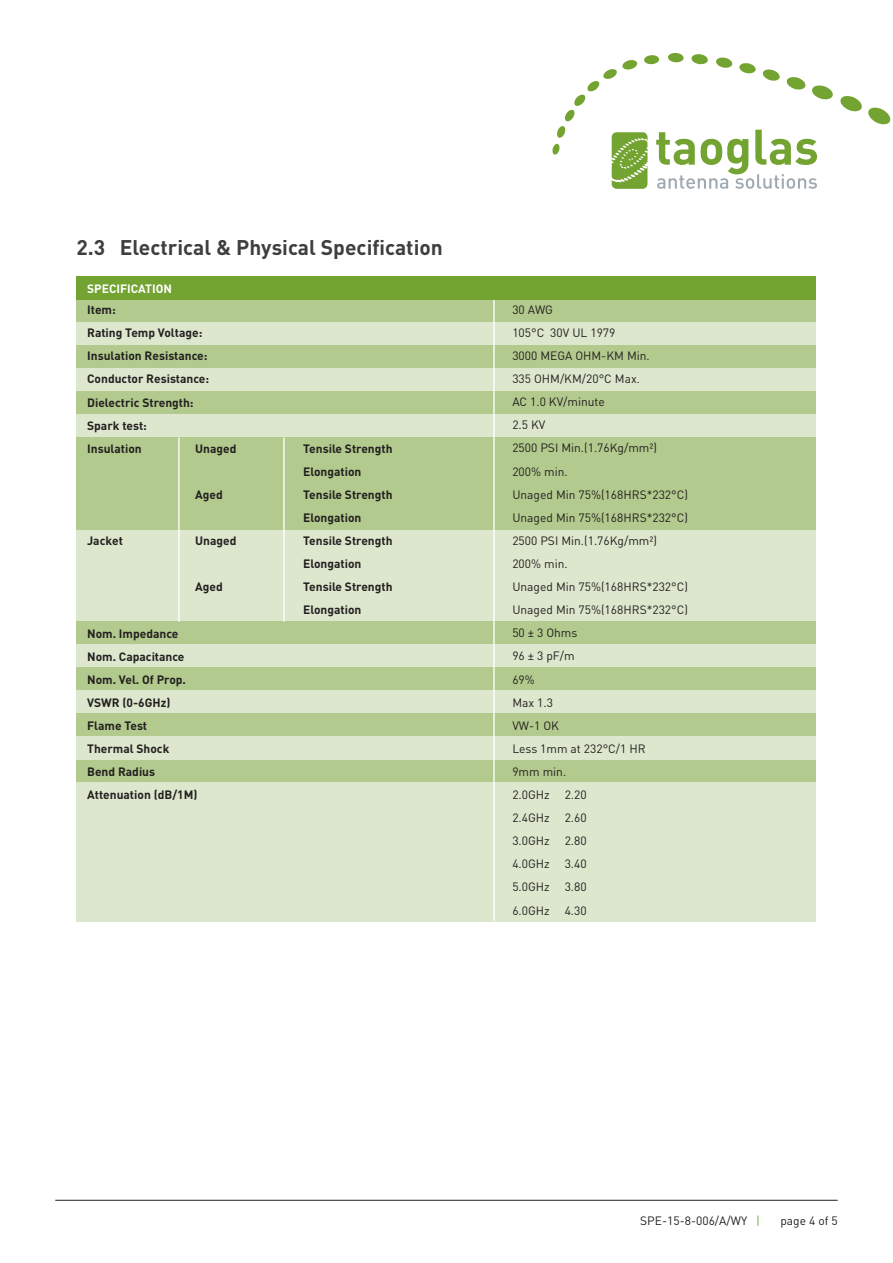
<style>
.page{position:relative;width:893px;height:1263px;background:#fff}
.page>*{position:absolute;margin:0;border:0;box-sizing:border-box;transform-origin:0 0}
.t1{font:700 21px "DIN";color:#3e3e3f}
.t2{font:12px/23.1px "DIN";color:#231f20}
.t3{font:700 12px/23.1px "DIN";color:#231f20}
.t4{font:700 12px "DIN";color:#fff}
.s1{color:#73a432}
</style>
<div class="page">
<hr style="left:55px;top:1200px;width:783px;height:1px;background:#231f20">
<div style="left:644px;top:55px;width:15px;height:9px;background:#73a432;border-radius:50%"></div>
<svg style="left:656px;top:54px;width:235px;height:135px"></svg>
<svg style="left:552px;top:59px;width:95px;height:130px"></svg>
<div style="left:77px;top:553px;width:739px;height:23px;background:#dce7cd"></div>
<div style="left:77px;top:576px;width:739px;height:23px;background:#dce7cd"></div>
<div style="left:77px;top:599px;width:739px;height:23px;background:#dce7cd"></div>
<div style="left:77px;top:622px;width:739px;height:23px;background:#b2ca8d"></div>
<div style="left:77px;top:645px;width:739px;height:23px;background:#dce7cd"></div>
<div style="left:77px;top:668px;width:739px;height:23px;background:#b2ca8d"></div>
<div style="left:77px;top:691px;width:739px;height:23px;background:#dce7cd"></div>
<div style="left:77px;top:714px;width:739px;height:23px;background:#b2ca8d"></div>
<div style="left:77px;top:760px;width:739px;height:23px;background:#b2ca8d"></div>
<div style="left:77px;top:737px;width:739px;height:23px;background:#dce7cd"></div>
<div style="left:77px;top:783px;width:739px;height:23px;background:#dce7cd"></div>
<div style="left:77px;top:806px;width:739px;height:23px;background:#dce7cd"></div>
<div style="left:77px;top:829px;width:739px;height:23px;background:#dce7cd"></div>
<div style="left:77px;top:852px;width:739px;height:23px;background:#dce7cd"></div>
<div style="left:77px;top:875px;width:739px;height:23px;background:#dce7cd"></div>
<div style="left:77px;top:898px;width:739px;height:23px;background:#dce7cd"></div>
<div style="left:77px;top:299px;width:739px;height:23px;background:#b2ca8d"></div>
<div style="left:77px;top:322px;width:739px;height:23px;background:#dce7cd"></div>
<div style="left:77px;top:345px;width:739px;height:23px;background:#b2ca8d"></div>
<div style="left:77px;top:368px;width:739px;height:23px;background:#dce7cd"></div>
<div style="left:77px;top:391px;width:739px;height:24px;background:#b2ca8d"></div>
<div style="left:77px;top:415px;width:739px;height:23px;background:#dce7cd"></div>
<div style="left:77px;top:438px;width:739px;height:23px;background:#b2ca8d"></div>
<div style="left:77px;top:461px;width:739px;height:23px;background:#b2ca8d"></div>
<div style="left:77px;top:484px;width:739px;height:23px;background:#b2ca8d"></div>
<div style="left:77px;top:530px;width:739px;height:23px;background:#dce7cd"></div>
<div style="left:77px;top:507px;width:739px;height:23px;background:#b2ca8d"></div>
<hr style="left:493px;top:299px;width:2px;height:622px;background:#fff">
<div style="left:77px;top:276px;width:739px;height:23px;background:#73a432"></div>
<hr style="left:283px;top:438px;width:2px;height:184px;background:#fff">
<hr style="left:178px;top:438px;width:2px;height:184px;background:#fff">
<h1 class="t1" style="left:77px;top:238px;width:368px">2.3 Electrical &amp; Physical Specification</h1>
<p class="t4" style="left:87px;top:283px;width:86px">SPECIFICATION</p>
<p class="t3" style="left:87px;top:299px;width:124px">Item:<br>Rating Temp Voltage:<br>Insulation Resistance:<br>Conductor Resistance:<br>Dielectric Strength:<br>Spark test:<br>Insulation</p>
<p class="t3" style="left:195px;top:437px;width:43px">Unaged</p>
<p class="t3" style="left:303px;top:437px;width:91px">Tensile Strength<br>Elongation</p>
<p class="t3" style="left:195px;top:484px;width:29px">Aged</p>
<p class="t3" style="left:303px;top:484px;width:91px">Tensile Strength<br>Elongation</p>
<p class="t3" style="left:87px;top:530px;width:37px">Jacket</p>
<p class="t3" style="left:195px;top:530px;width:43px">Unaged</p>
<p class="t3" style="left:303px;top:530px;width:91px">Tensile Strength<br>Elongation</p>
<p class="t3" style="left:195px;top:576px;width:29px">Aged</p>
<p class="t3" style="left:303px;top:576px;width:91px">Tensile Strength<br>Elongation</p>
<p class="t3" style="left:87px;top:622px;width:112px">Nom. Impedance<br>Nom. Capacitance<br>Nom. Vel. Of Prop.<br>VSWR (0-6GHz)<br>Flame Test<br>Thermal Shock<br>Bend Radius<br>Attenuation (dB/1M)</p>
<p class="t2" style="left:512px;top:299px;width:177px">30 AWG<br>105°C 30V UL 1979<br>3000 MEGA OHM-KM Min.<br>335 OHM/KM/20°C Max.<br>AC 1.0 KV/minute<br>2.5 KV<br>2500 PSI Min.(1.76Kg/mm²)<br>200% min.<br>Unaged Min 75%(168HRS*232°C)<br>Unaged Min 75%(168HRS*232°C)<br>2500 PSI Min.(1.76Kg/mm²)<br>200% min.<br>Unaged Min 75%(168HRS*232°C)<br>Unaged Min 75%(168HRS*232°C)<br>50 ± 3 Ohms<br>96 ± 3 pF/m<br>69%<br>Max 1.3<br>VW-1 OK<br>Less 1mm at 232°C/1 HR<br>9mm min.<br>2.0GHz 2.20<br>2.4GHz 2.60<br>3.0GHz 2.80<br>4.0GHz 3.40<br>5.0GHz 3.80<br>6.0GHz 4.30</p>
<p class="t2" style="left:640px;top:1209px;width:121px">SPE-15-8-006/A/WY <span class="s1">|</span></p>
<p class="t2" style="left:780px;top:1210px;width:59px">page 4 of 5</p>
</div>
